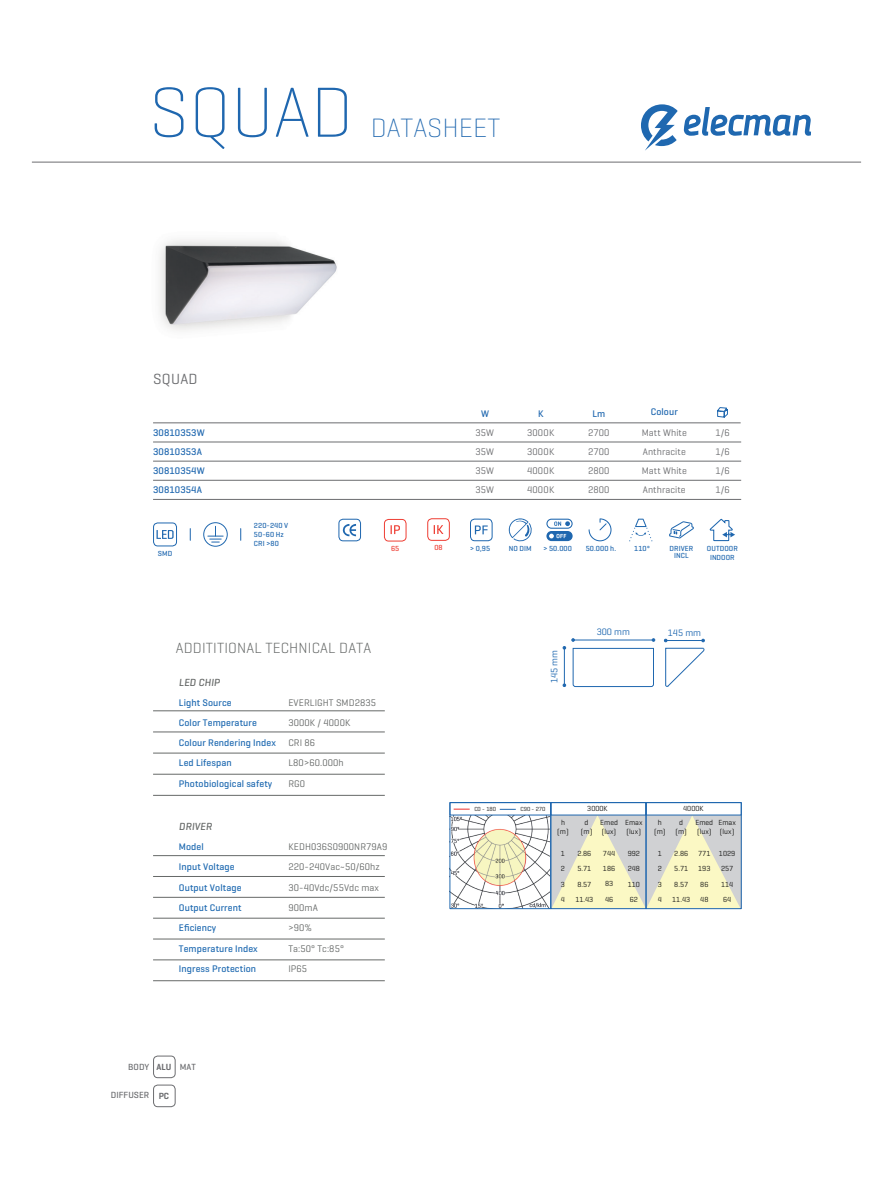
<style>
.page{position:relative;width:893px;height:1191px;background:#fff}
.page>*{position:absolute;margin:0;border:0;box-sizing:border-box;transform-origin:0 0}
.t1{font:200 72px "Geogrotesque";color:#1f67af}
.t2{font:200 27px "Geogrotesque";color:#1f67af}
.t3{font:300 15px "Geogrotesque";letter-spacing:.01em;color:#666968}
.t4{font:15px "Geogrotesque";letter-spacing:.02em;color:#6c6d70}
.t5{font:italic 500 10.5px "Geogrotesque";letter-spacing:.01em;color:#666968}
.t6{font:500 9.75px "Geogrotesque";letter-spacing:.01em;color:#1f6ab1}
.t7{font:9.75px "Geogrotesque";letter-spacing:.01em;color:#666968}
.t8{font:9.75px/19.2px "Geogrotesque";letter-spacing:.01em;color:#6c6d70;text-align:justify}
.t9{font:500 9.75px "Geogrotesque";letter-spacing:.01em;color:#1f67af}
.t10{font:9.45px "Geogrotesque";color:#1f68b0}
.t11{font:500 9.15px "Geogrotesque";color:#6c6d70}
.t12{font:600 9.15px "Geogrotesque";color:#6c6d70}
.t13{font:7.5px/15.3px "Geogrotesque";color:#131312}
.t14{font:500 7.5px/9px "Geogrotesque";letter-spacing:.01em;color:#1f67af;text-align:center}
.t15{font:500 7.5px "Geogrotesque";color:#ee3e34}
.t16{font:6px "Geogrotesque";color:#131312}
</style>
<div class="page">
<hr style="left:153px;top:442px;width:588px;height:1px;background:#6c6d70">
<hr style="left:153px;top:422px;width:588px;height:1px;background:#6c6d70">
<svg style="left:717px;top:407px;width:11px;height:11px"></svg>
<hr style="left:153px;top:461px;width:588px;height:1px;background:#6c6d70">
<hr style="left:153px;top:480px;width:588px;height:1px;background:#6c6d70">
<hr style="left:153px;top:499px;width:588px;height:1px;background:#6c6d70">
<hr style="left:32px;top:162px;width:829px;height:1px;background:#6c6d70">
<svg style="left:641px;top:104px;width:170px;height:47px"></svg>
<div style="left:153px;top:1055px;width:23px;height:23px;border:1px solid #6c6d70;border-radius:4px"></div>
<div style="left:153px;top:1084px;width:23px;height:23px;border:1px solid #6c6d70;border-radius:4px"></div>
<svg style="left:563px;top:638px;width:92px;height:49px"></svg>
<hr style="left:573px;top:639px;width:80px;height:1px;background:#1f67af">
<hr style="left:564px;top:648px;width:1px;height:37px;background:#1f67af">
<svg style="left:664px;top:639px;width:41px;height:48px"></svg>
<img style="left:159px;top:239px;width:178px;height:92px">
<svg style="left:629px;top:518px;width:23px;height:23px"></svg>
<svg style="left:546px;top:518px;width:27px;height:23px"></svg>
<svg style="left:589px;top:518px;width:22px;height:23px"></svg>
<svg style="left:508px;top:518px;width:24px;height:24px"></svg>
<div style="left:153px;top:522px;width:24px;height:24px;border:1px solid #1f67af;border-radius:4px"></div>
<svg style="left:157px;top:530px;width:17px;height:9px"></svg>
<svg style="left:190px;top:528px;width:1px;height:12px"></svg>
<svg style="left:240px;top:528px;width:1px;height:12px"></svg>
<svg style="left:669px;top:521px;width:25px;height:18px"></svg>
<div style="left:470px;top:518px;width:23px;height:23px;border:1px solid #1f67af;border-radius:4px"></div>
<svg style="left:475px;top:525px;width:13px;height:9px"></svg>
<svg style="left:208px;top:526px;width:15px;height:16px"></svg>
<div style="left:203px;top:522px;width:25px;height:24px;border:1px solid #1f67af;border-radius:50%"></div>
<div style="left:384px;top:519px;width:22px;height:22px;border:1px solid #ee3e34;border-radius:4px"></div>
<svg style="left:709px;top:518px;width:26px;height:23px"></svg>
<svg style="left:391px;top:525px;width:9px;height:9px"></svg>
<div style="left:338px;top:519px;width:23px;height:22px;border:1px solid #1f67af;border-radius:4px"></div>
<svg style="left:343px;top:524px;width:13px;height:12px"></svg>
<div style="left:427px;top:518px;width:23px;height:23px;border:1px solid #ee3e34;border-radius:4px"></div>
<svg style="left:434px;top:525px;width:9px;height:9px"></svg>
<img style="left:452px;top:815px;width:97px;height:92px">
<svg style="left:552px;top:815px;width:188px;height:92px;background:#e4e3cb"></svg>
<div style="left:450px;top:802px;width:101px;height:107px;border:1px solid #1f67af"></div>
<div style="left:550px;top:802px;width:96px;height:107px;border:1px solid #1f67af"></div>
<div style="left:646px;top:802px;width:96px;height:107px;border:1px solid #1f67af"></div>
<div style="left:646px;top:802px;width:96px;height:13px;border:1px solid #1f67af"></div>
<div style="left:550px;top:802px;width:96px;height:13px;border:1px solid #1f67af"></div>
<div style="left:450px;top:802px;width:101px;height:13px;border:1px solid #1f67af"></div>
<svg style="left:454px;top:808px;width:16px;height:1px"></svg>
<svg style="left:500px;top:809px;width:16px;height:1px"></svg>
<hr style="left:153px;top:710px;width:232px;height:1px;background:#666968">
<hr style="left:153px;top:731px;width:232px;height:1px;background:#666968">
<hr style="left:153px;top:753px;width:232px;height:1px;background:#666968">
<hr style="left:153px;top:774px;width:232px;height:1px;background:#666968">
<hr style="left:153px;top:795px;width:232px;height:1px;background:#666968">
<hr style="left:153px;top:855px;width:232px;height:1px;background:#666968">
<hr style="left:153px;top:876px;width:232px;height:1px;background:#666968">
<hr style="left:153px;top:897px;width:232px;height:1px;background:#666968">
<hr style="left:153px;top:918px;width:232px;height:1px;background:#666968">
<hr style="left:153px;top:938px;width:232px;height:1px;background:#666968">
<hr style="left:153px;top:959px;width:232px;height:1px;background:#666968">
<hr style="left:153px;top:980px;width:232px;height:1px;background:#666968">
<h1 class="t1" style="left:149px;top:67px;width:206px">SQUAD</h1>
<h2 class="t2" style="left:371px;top:111px;width:131px">DATASHEET</h2>
<h3 class="t4" style="left:153px;top:370px;width:46px">SQUAD</h3>
<p class="t9" style="left:153px;top:426px;width:53px">30810353W</p>
<p class="t9" style="left:153px;top:464px;width:53px">30810354W</p>
<p class="t9" style="left:153px;top:445px;width:50px">30810353A</p>
<p class="t9" style="left:153px;top:484px;width:50px">30810354A</p>
<p class="t14" style="left:158px;top:549px;width:16px">SMD</p>
<p class="t14" style="left:254px;top:521px;width:36px;text-align:left">220-240 V<br>50-60 Hz<br>CRI &gt;80</p>
<p class="t9" style="left:481px;top:407px;width:9px">W</p>
<p class="t8" style="left:475px;top:422px;width:20px">35W 35W 35W 35W</p>
<p class="t9" style="left:538px;top:407px;width:7px">K</p>
<p class="t8" style="left:527px;top:442px;width:29px">3000K 4000K 4000K</p>
<p class="t8" style="left:527px;top:422px;width:29px">3000K</p>
<p class="t9" style="left:592px;top:407px;width:14px">Lm</p>
<p class="t8" style="left:588px;top:442px;width:23px">2700<br>2800<br>2800</p>
<p class="t8" style="left:588px;top:422px;width:23px">2700</p>
<p class="t9" style="left:651px;top:406px;width:29px">Colour</p>
<p class="t8" style="left:642px;top:442px;width:47px">Anthracite Matt White Anthracite</p>
<p class="t8" style="left:642px;top:422px;width:47px">Matt White</p>
<p class="t8" style="left:715px;top:422px;width:16px">1/6<br>1/6<br>1/6<br>1/6</p>
<p class="t15" style="left:434px;top:543px;width:10px">08</p>
<p class="t14" style="left:509px;top:543px;width:25px">NO DIM</p>
<p class="t14" style="left:543px;top:543px;width:30px">&gt; 50.000</p>
<p class="t14" style="left:586px;top:543px;width:32px">50.000 h.</p>
<p class="t14" style="left:634px;top:543px;width:17px">110º</p>
<p class="t15" style="left:391px;top:544px;width:10px">65</p>
<p class="t14" style="left:470px;top:543px;width:22px">&gt; 0,95</p>
<p class="t14" style="left:707px;top:543px;width:33px">OUTDOOR<br>INDOOR</p>
<p class="t14" style="left:670px;top:544px;width:25px;line-height:7.6px">DRIVER<br>INCL</p>
<p class="t10" style="left:597px;top:626px;width:35px">300 mm</p>
<p class="t10" style="left:668px;top:626px;width:35px">145 mm</p>
<h3 class="t3" style="left:176px;top:638px;width:197px">ADDITITIONAL TECHNICAL DATA</h3>
<p class="t5" style="left:179px;top:675px;width:42px">LED CHIP</p>
<p class="t6" style="left:179px;top:696px;width:54px">Light Source</p>
<p class="t7" style="left:288px;top:696px;width:89px">EVERLIGHT SMD2835</p>
<p class="t6" style="left:179px;top:716px;width:80px">Color Temperature</p>
<p class="t7" style="left:288px;top:716px;width:64px">3000K / 4000K</p>
<p class="t6" style="left:179px;top:736px;width:99px">Colour Rendering Index</p>
<p class="t7" style="left:288px;top:736px;width:28px">CRI 86</p>
<p class="t6" style="left:179px;top:757px;width:54px">Led Lifespan</p>
<p class="t7" style="left:288px;top:757px;width:57px">L80&gt;60.000h</p>
<p class="t6" style="left:179px;top:777px;width:95px">Photobiological safety</p>
<p class="t7" style="left:288px;top:777px;width:18px">RG0</p>
<p class="t5" style="left:179px;top:820px;width:35px">DRIVER</p>
<p class="t6" style="left:179px;top:840px;width:26px">Model</p>
<p class="t7" style="left:288px;top:840px;width:101px">KEDH036S0900NR79A9</p>
<p class="t6" style="left:179px;top:861px;width:57px">Input Voltage</p>
<p class="t7" style="left:288px;top:861px;width:93px">220-240Vac~50/60hz</p>
<p class="t6" style="left:179px;top:881px;width:64px">Output Voltage</p>
<p class="t7" style="left:288px;top:881px;width:92px">30-40Vdc/55Vdc max</p>
<p class="t6" style="left:179px;top:901px;width:64px">Output Current</p>
<p class="t7" style="left:288px;top:901px;width:31px">900mA</p>
<p class="t6" style="left:179px;top:921px;width:39px">Eficiency</p>
<p class="t7" style="left:288px;top:921px;width:25px">&gt;90%</p>
<p class="t6" style="left:179px;top:942px;width:80px">Temperature Index</p>
<p class="t7" style="left:288px;top:942px;width:57px">Ta:50° Tc:85°</p>
<p class="t6" style="left:179px;top:962px;width:79px">Ingress Protection</p>
<p class="t7" style="left:288px;top:962px;width:20px">IP65</p>
<p class="t11" style="left:128px;top:1061px;width:23px">BODY</p>
<p class="t11" style="left:180px;top:1061px;width:17px">MAT</p>
<p class="t12" style="left:159px;top:1090px;width:12px">PC</p>
<p class="t12" style="left:157px;top:1061px;width:16px">ALU</p>
<p class="t11" style="left:111px;top:1089px;width:40px">DIFFUSER</p>
<p class="t10" style="left:548px;top:683px;width:35px;rotate:-90deg">145 mm</p>
<p class="t16" style="left:474px;top:805px;width:23px">C0 - 180</p>
<p class="t16" style="left:520px;top:805px;width:26px">C90 - 270</p>
<p class="t13" style="left:587px;top:800px;width:22px">3000K</p>
<p class="t13" style="left:683px;top:800px;width:22px">4000K</p>
<p class="t13" style="left:557px;top:818px;width:13px;line-height:9px;text-align:center">h (m)</p>
<p class="t13" style="left:561px;top:845px;width:6px;text-align:justify">1<br>2<br>3<br>4</p>
<p class="t13" style="left:654px;top:818px;width:13px;line-height:9px;text-align:center">h (m)</p>
<p class="t13" style="left:658px;top:845px;width:6px;text-align:justify">1<br>2<br>3<br>4</p>
<p class="t13" style="left:675px;top:818px;width:13px;line-height:9px;text-align:center">d (m)</p>
<p class="t13" style="left:695px;top:818px;width:19px;line-height:9.1px">Emed (lux)</p>
<p class="t13" style="left:698px;top:845px;width:14px">771<br>193<br>86<br>48</p>
<p class="t13" style="left:581px;top:818px;width:13px;line-height:9px;text-align:center">d (m)</p>
<p class="t13" style="left:600px;top:818px;width:19px;line-height:9px">Emed (lux)</p>
<p class="t13" style="left:603px;top:845px;width:14px">744<br>186<br>83<br>46</p>
<p class="t13" style="left:625px;top:818px;width:19px;line-height:9px">Emax (lux)</p>
<p class="t13" style="left:628px;top:845px;width:14px;text-align:justify">992<br>248<br>110<br>62</p>
<p class="t13" style="left:718px;top:818px;width:19px;line-height:9px">Emax (lux)</p>
<p class="t13" style="left:719px;top:845px;width:18px">1029<br>257<br>114<br>64</p>
<p class="t13" style="left:575px;top:845px;width:19px">2.86<br>5.71<br>8.57<br>11.43</p>
<p class="t13" style="left:672px;top:845px;width:19px">2.86<br>5.71<br>8.57<br>11.43</p>
</div>
